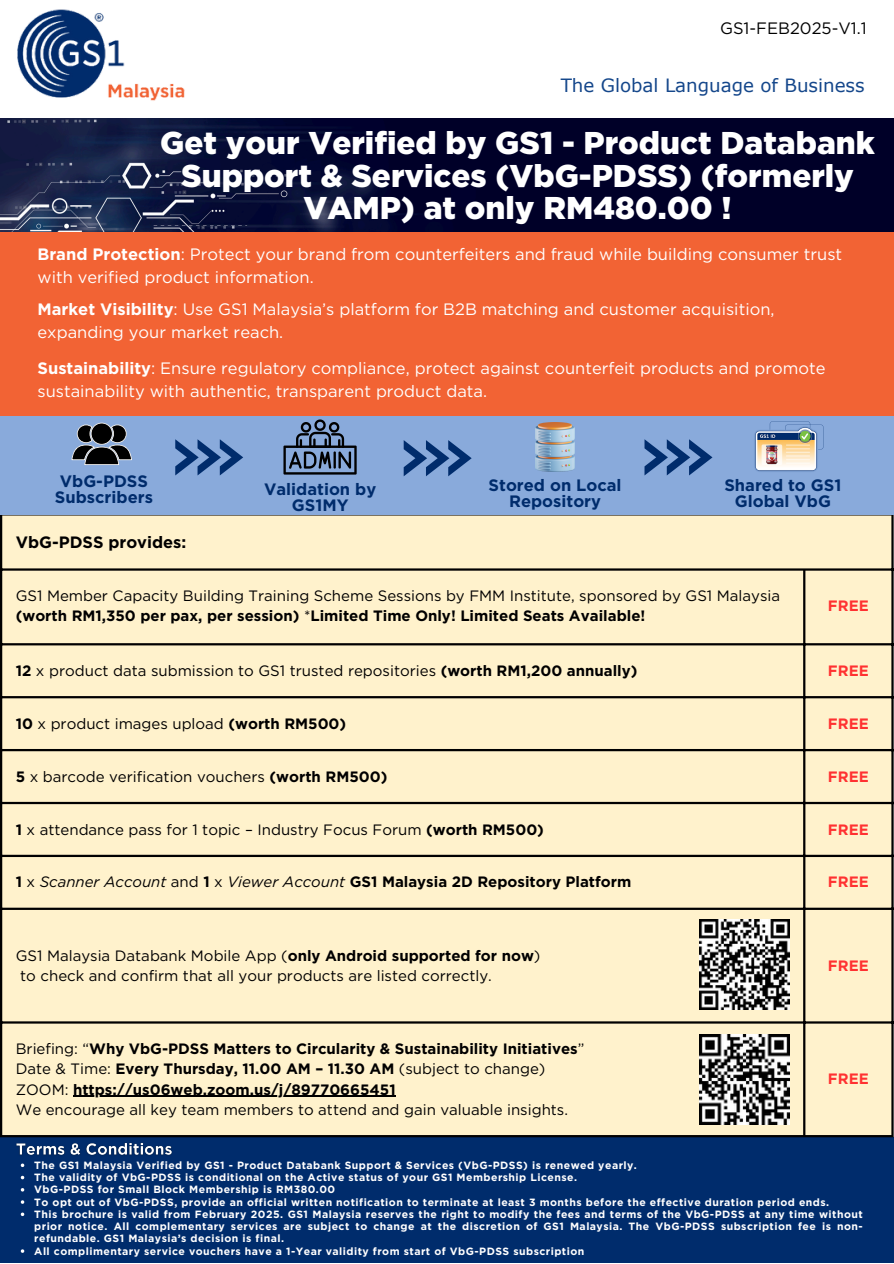
<style>
.page{position:relative;width:894px;height:1264px;background:#fff}
.page>*{position:absolute;margin:0;border:0;box-sizing:border-box;transform-origin:0 0}
.t1{font:900 31.5px/32.7px "Gotham";color:#fff;text-align:center}
.t2{font:18.3px "Verdana";color:#15478b}
.t3{font:16.5px/22.5px "Gotham";color:#fff}
.t4{font:700 16.5px/15.8px "Gotham";color:#002c6c;text-align:center}
.t5{font:16.5px "Gotham";color:#000}
.t6{font:700 16.35px "Gotham";color:#000}
.t7{font:15px/20.2px "Gotham";color:#000}
.t8{font:700 15px "Gotham";color:#000}
.t9{font:700 15px "Gotham";color:#ff3131}
.t10{font:700 10.5px/12.3px "Gotham";letter-spacing:.045em;color:#fff;text-align:justify}
.s1{font-weight:700}
.s2{font-weight:400}
.s3{font-weight:400;font-style:italic}
</style>
<div class="page">
<div style="left:0;top:1137px;width:893px;height:125px;background:#002c6c"></div>
<img style="left:17px;top:9px;width:168px;height:92px">
<img style="left:0;top:118px;width:893px;height:114px">
<div style="left:2px;top:515px;width:889px;height:619px;background:#fff2cc"></div>
<hr style="left:73px;top:1095px;width:322px;height:1px;background:#000">
<hr style="left:0;top:515px;width:2px;height:619px;background:#000">
<hr style="left:802px;top:570px;width:3px;height:564px;background:#000">
<hr style="left:891px;top:515px;width:2px;height:619px;background:#000">
<hr style="left:0;top:513px;width:893px;height:2px;background:#000">
<hr style="left:0;top:568px;width:893px;height:2px;background:#000">
<hr style="left:0;top:643px;width:893px;height:2px;background:#000">
<hr style="left:0;top:696px;width:893px;height:2px;background:#000">
<hr style="left:0;top:749px;width:893px;height:2px;background:#000">
<hr style="left:0;top:801px;width:893px;height:3px;background:#000">
<hr style="left:0;top:854px;width:893px;height:3px;background:#000">
<hr style="left:0;top:907px;width:893px;height:2px;background:#000">
<hr style="left:0;top:1021px;width:893px;height:2px;background:#000">
<hr style="left:0;top:1134px;width:893px;height:3px;background:#000">
<div style="left:0;top:232px;width:893px;height:184px;background:#f26334"></div>
<div style="left:0;top:416px;width:893px;height:98px;background:#89aadb"></div>
<img style="left:754px;top:421px;width:70px;height:51px">
<svg style="left:71px;top:422px;width:61px;height:43px"></svg>
<svg style="left:283px;top:419px;width:73px;height:55px"></svg>
<img style="left:535px;top:422px;width:39px;height:49px">
<svg style="left:175px;top:439px;width:68px;height:36px"></svg>
<svg style="left:403px;top:440px;width:68px;height:36px"></svg>
<svg style="left:644px;top:439px;width:68px;height:36px"></svg>
<img style="left:699px;top:919px;width:90px;height:90px">
<img style="left:699px;top:1034px;width:90px;height:90px">
<img style="left:16px;top:1143px;width:156px;height:13px">
<p class="t5" style="left:720px;top:18px;width:148px">GS1-FEB2025-V1.1</p>
<p class="t2" style="left:560px;top:74px;width:305px">The Global Language of Business</p>
<p class="t1" style="left:160px;top:126px;width:716px">Get your Verified by GS1 - Product Databank<br>Support &amp; Services (VbG-PDSS) (formerly<br>VAMP) at only RM480.00 !</p>
<p class="t3" style="left:37px;top:243px;width:806px"><span class="s1">Brand Protection</span>: Protect your brand from counterfeiters and fraud while building consumer trust with verified product information.</p>
<p class="t3" style="left:37px;top:298px;width:738px"><span class="s1">Market Visibility</span>: Use GS1 Malaysia’s platform for B2B matching and customer acquisition, expanding your market reach.</p>
<p class="t3" style="left:37px;top:357px;width:789px"><span class="s1">Sustainability</span>: Ensure regulatory compliance, protect against counterfeit products and promote sustainability with authentic, transparent product data.</p>
<p class="t4" style="left:55px;top:473px;width:99px;text-align:left">VbG-PDSS<br>Subscribers</p>
<p class="t4" style="left:724px;top:477px;width:118px">Shared to GS1<br>Global VbG</p>
<p class="t4" style="left:264px;top:481px;width:113px">Validation by<br>GS1MY</p>
<p class="t4" style="left:488px;top:477px;width:134px">Stored on Local<br>Repository</p>
<p class="t6" style="left:16px;top:532px;width:172px">VbG-PDSS provides:</p>
<h2 class="t7" style="left:16px;top:585px;width:765px">GS1 Member Capacity Building Training Scheme Sessions by FMM Institute, sponsored by GS1 Malaysia <span class="s1">(worth RM1,350 per pax, per session)</span> *<span class="s1">Limited Time Only! Limited Seats Available!</span></h2>
<h4 class="t9" style="left:827px;top:596px;width:42px">FREE</h4>
<p class="t7" style="left:16px;top:660px;width:623px"><span class="s1">12</span> x product data submission to GS1 trusted repositories <span class="s1">(worth RM1,200 annually)</span></p>
<h1 class="t9" style="left:827px;top:661px;width:42px">FREE</h1>
<h4 class="t7" style="left:16px;top:713px;width:332px"><span class="s1">10</span> x product images upload <span class="s1">(worth RM500)</span></h4>
<h4 class="t9" style="left:827px;top:714px;width:42px">FREE</h4>
<h4 class="t7" style="left:16px;top:766px;width:373px"><span class="s1">5</span> x barcode verification vouchers <span class="s1">(worth RM500)</span></h4>
<p class="t9" style="left:827px;top:767px;width:42px">FREE</p>
<p class="t7" style="left:16px;top:819px;width:529px"><span class="s1">1</span> x attendance pass for 1 topic – Industry Focus Forum <span class="s1">(worth RM500)</span></p>
<p class="t9" style="left:827px;top:820px;width:42px">FREE</p>
<p class="t8" style="left:16px;top:873px;width:617px">1 <span class="s2">x</span> <span class="s3">Scanner Account</span> <span class="s2">and</span> 1 <span class="s2">x</span> <span class="s3">Viewer Account</span> GS1 Malaysia 2D Repository Platform</p>
<h3 class="t9" style="left:827px;top:873px;width:42px">FREE</h3>
<h3 class="t7" style="left:16px;top:945px;width:526px">GS1 Malaysia Databank Mobile App (<span class="s1">only Android supported for now</span>)</h3>
<p class="t7" style="left:20px;top:965px;width:473px">to check and confirm that all your products are listed correctly.</p>
<p class="t8" style="left:16px;top:1039px;width:570px"><span class="s2">Briefing: “</span>Why VbG-PDSS Matters to Circularity &amp; Sustainability Initiatives<span class="s2">”</span></p>
<p class="t8" style="left:16px;top:1059px;width:531px"><span class="s2">Date &amp; Time:</span> Every Thursday, 11.00 AM – 11.30 AM <span class="s2">(subject to change)</span></p>
<h3 class="t8" style="left:16px;top:1080px;width:381px"><span class="s2">ZOOM:</span> https://us06web.zoom.us/j/89770665451</h3>
<p class="t7" style="left:16px;top:1099px;width:553px">We encourage all key team members to attend and gain valuable insights.</p>
<h3 class="t9" style="left:827px;top:956px;width:42px">FREE</h3>
<p class="t9" style="left:827px;top:1069px;width:42px">FREE</p>
<p class="t10" style="left:34px;top:1158px;width:604px">The GS1 Malaysia Verified by GS1 - Product Databank Support &amp; Services (VbG-PDSS) is renewed yearly.</p>
<p class="t10" style="left:34px;top:1171px;width:544px">The validity of VbG-PDSS is conditional on the Active status of your GS1 Membership License.</p>
<p class="t10" style="left:34px;top:1183px;width:302px">VbG-PDSS for Small Block Membership is RM380.00</p>
<p class="t10" style="left:34px;top:1195px;width:796px">To opt out of VbG-PDSS, provide an official written notification to terminate at least 3 months before the effective duration period ends.</p>
<p class="t10" style="left:34px;top:1207px;width:829px">This brochure is valid from February 2025. GS1 Malaysia reserves the right to modify the fees and terms of the VbG-PDSS at any time without prior notice. All complementary services are subject to change at the discretion of GS1 Malaysia. The VbG-PDSS subscription fee is non&shy;refundable. GS1 Malaysia’s decision is final.</p>
<p class="t10" style="left:34px;top:1244px;width:551px">All complimentary service vouchers have a 1-Year validity from start of VbG-PDSS subscription</p>
</div>
